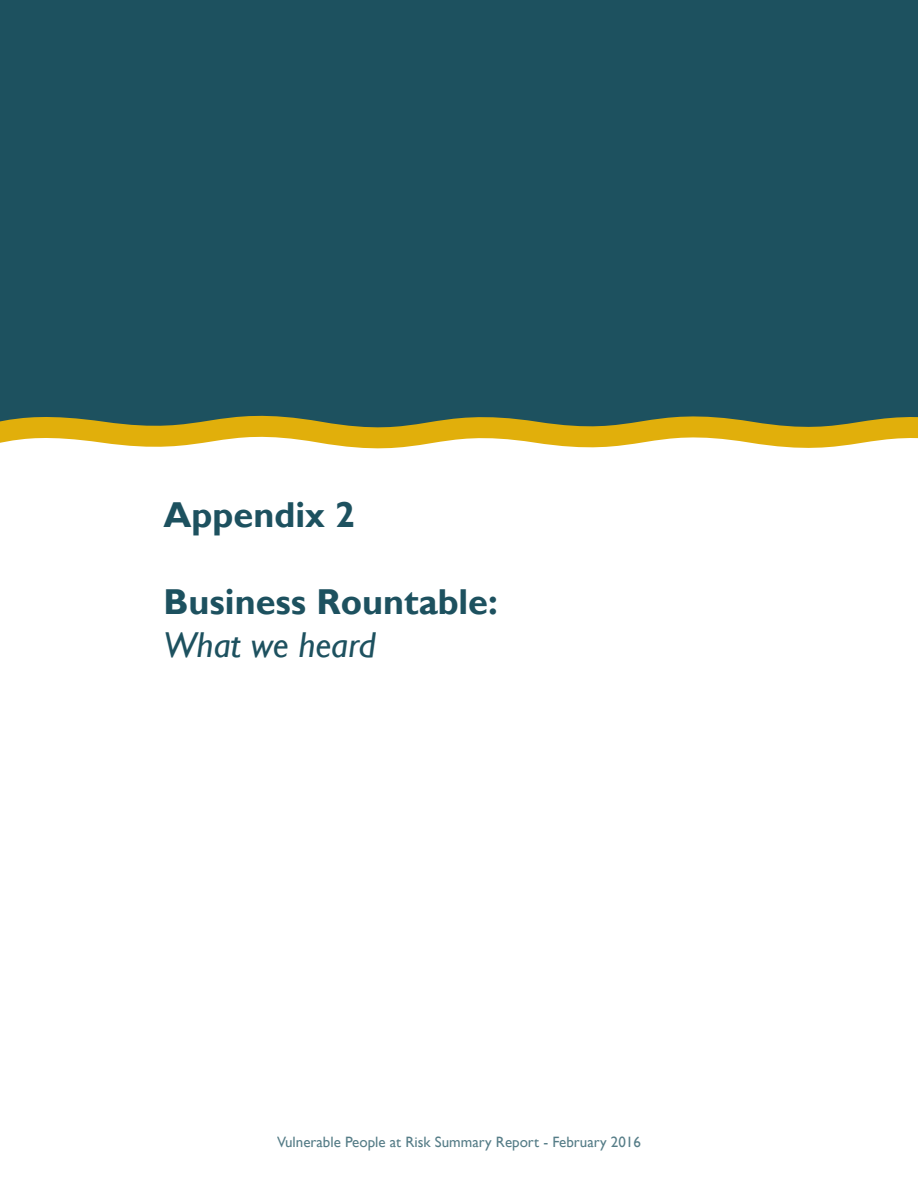
<style>
.page{position:relative;width:918px;height:1188px;background:#fff}
.page>*{position:absolute;margin:0;border:0;box-sizing:border-box;transform-origin:0 0}
.t1{font:700 36px "Gill Sans";color:#1d515f}
.t2{font:italic 36px "Gill Sans";color:#1d515f}
.t3{font:15px "Gill Sans";color:#1d515f}
</style>
<div class="page">
<div style="left:0;top:0;width:918px;height:429px;background:#1d515f"></div>
<svg style="left:0;top:415px;width:918px;height:34px"></svg>
<p class="t1" style="left:164px;top:494px;width:193px">Appendix 2</p>
<p class="t1" style="left:164px;top:580px;width:336px">Business Rountable:</p>
<p class="t2" style="left:164px;top:624px;width:214px">What we heard</p>
<p class="t3" style="left:277px;top:1133px;width:365px">Vulnerable People at Risk Summary Report - February 2016</p>
</div>
